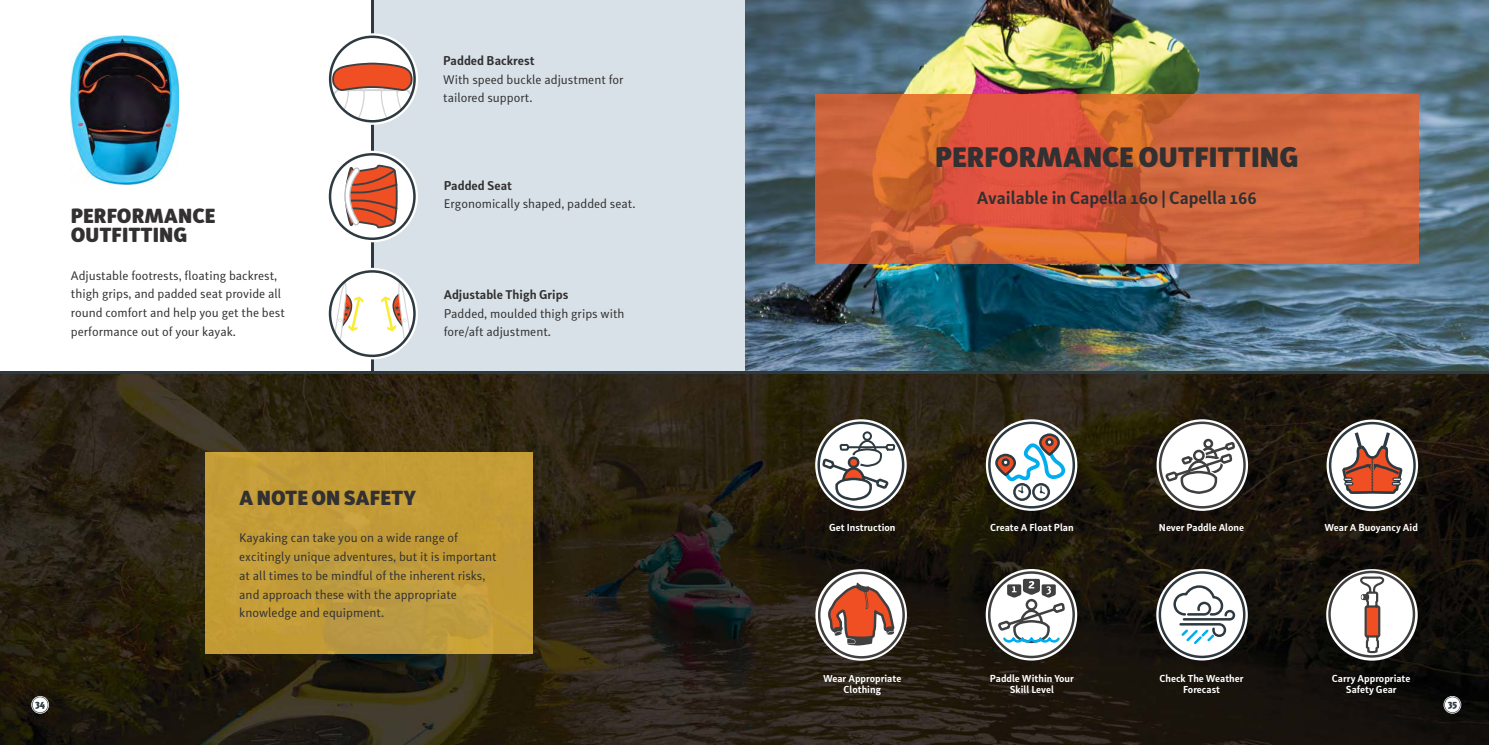
<style>
.page{position:relative;width:1489px;height:745px;background:#fff}
.page>*{position:absolute;margin:0;border:0;box-sizing:border-box;transform-origin:0 0}
.t1{font:900 27.5px "Submariner R24";color:#323031}
.t2{font:900 20px/18.8px "Submariner R24";color:#323031}
.t3{font:700 17.5px "Submariner R24";color:#323031}
.t4{font:12.5px/18.8px "Submariner R24";color:#323031}
.t5{font:700 12.5px "Submariner R24";color:#323031}
.t6{font:700 10px/11.2px "Submariner R24";color:#fff;text-align:center}
.t7{font:900 10px "Submariner R24";color:#2e3a41}
</style>
<div class="page">
<img style="left:744px;top:0;width:744px;height:371px">
<img style="left:815px;top:95px;width:602px;height:168px">
<img style="left:71px;top:35px;width:108px;height:149px">
<img style="left:0;top:373px;width:1488px;height:371px">
<img style="left:206px;top:452px;width:326px;height:201px">
<div style="left:372px;top:0;width:372px;height:372px;background:#d7e1e7"></div>
<hr style="left:371px;top:0;width:2px;height:372px;background:#2e3a41">
<svg style="left:326px;top:151px;width:92px;height:91px"></svg>
<svg style="left:329px;top:153px;width:86px;height:87px"></svg>
<svg style="left:326px;top:268px;width:92px;height:91px"></svg>
<svg style="left:329px;top:270px;width:86px;height:87px"></svg>
<hr style="left:0;top:371px;width:1488px;height:2px;background:#2e3a41">
<svg style="left:817px;top:421px;width:87px;height:87px"></svg>
<svg style="left:985px;top:419px;width:92px;height:91px"></svg>
<svg style="left:988px;top:421px;width:86px;height:87px"></svg>
<svg style="left:1326px;top:419px;width:91px;height:92px"></svg>
<svg style="left:1328px;top:421px;width:87px;height:87px"></svg>
<svg style="left:1156px;top:568px;width:91px;height:92px"></svg>
<svg style="left:1158px;top:571px;width:87px;height:86px"></svg>
<svg style="left:815px;top:568px;width:91px;height:92px"></svg>
<svg style="left:818px;top:571px;width:86px;height:87px"></svg>
<svg style="left:985px;top:568px;width:92px;height:92px"></svg>
<svg style="left:987px;top:571px;width:87px;height:86px"></svg>
<svg style="left:1158px;top:421px;width:87px;height:87px"></svg>
<svg style="left:1325px;top:568px;width:92px;height:92px"></svg>
<svg style="left:1328px;top:570px;width:86px;height:87px"></svg>
<svg style="left:326px;top:33px;width:92px;height:92px"></svg>
<svg style="left:329px;top:36px;width:87px;height:86px"></svg>
<svg style="left:31px;top:695px;width:18px;height:18px"></svg>
<svg style="left:32px;top:696px;width:16px;height:16px"></svg>
<svg style="left:1443px;top:696px;width:17px;height:16px"></svg>
<h2 class="t2" style="left:71px;top:207px;width:146px">PERFORMANCE<br>OUTFITTING</h2>
<p class="t4" style="left:71px;top:266px;width:215px">Adjustable footrests, floating backrest, thigh grips, and padded seat provide all round comfort and help you get the best performance out of your kayak.</p>
<p class="t5" style="left:443px;top:54px;width:93px">Padded Backrest</p>
<p class="t4" style="left:443px;top:70px;width:182px">With speed buckle adjustment for tailored support.</p>
<p class="t5" style="left:444px;top:179px;width:70px">Padded Seat</p>
<p class="t4" style="left:444px;top:195px;width:193px">Ergonomically shaped, padded seat.</p>
<p class="t5" style="left:444px;top:288px;width:126px">Adjustable Thigh Grips</p>
<p class="t4" style="left:444px;top:304px;width:182px">Padded, moulded thigh grips with fore/aft adjustment.</p>
<h2 class="t2" style="left:239px;top:488px;width:178px">A NOTE ON SAFETY</h2>
<p class="t4" style="left:239px;top:529px;width:259px">Kayaking can take you on a wide range of excitingly unique adventures, but it is important at all times to be mindful of the inherent risks, and approach these with the appropriate knowledge and equipment.</p>
<h1 class="t1" style="left:935px;top:141px;width:365px">PERFORMANCE OUTFITTING</h1>
<h3 class="t3" style="left:976px;top:190px;width:281px">Available in Capella 160 | Capella 166</h3>
<p class="t6" style="left:829px;top:522px;width:68px">Get Instruction</p>
<p class="t6" style="left:823px;top:673px;width:80px">Wear Appropriate<br>Clothing</p>
<p class="t6" style="left:990px;top:522px;width:85px">Create A Float Plan</p>
<p class="t6" style="left:989px;top:673px;width:86px">Paddle Within Your<br>Skill Level</p>
<p class="t6" style="left:1158px;top:522px;width:87px">Never Paddle Alone</p>
<p class="t6" style="left:1159px;top:673px;width:86px">Check The Weather<br>Forecast</p>
<p class="t6" style="left:1324px;top:522px;width:95px">Wear A Buoyancy Aid</p>
<p class="t6" style="left:1331px;top:673px;width:80px">Carry Appropriate<br>Safety Gear</p>
<p class="t7" style="left:35px;top:697px;width:12px">34</p>
<p class="t7" style="left:1447px;top:697px;width:11px">35</p>
</div>
